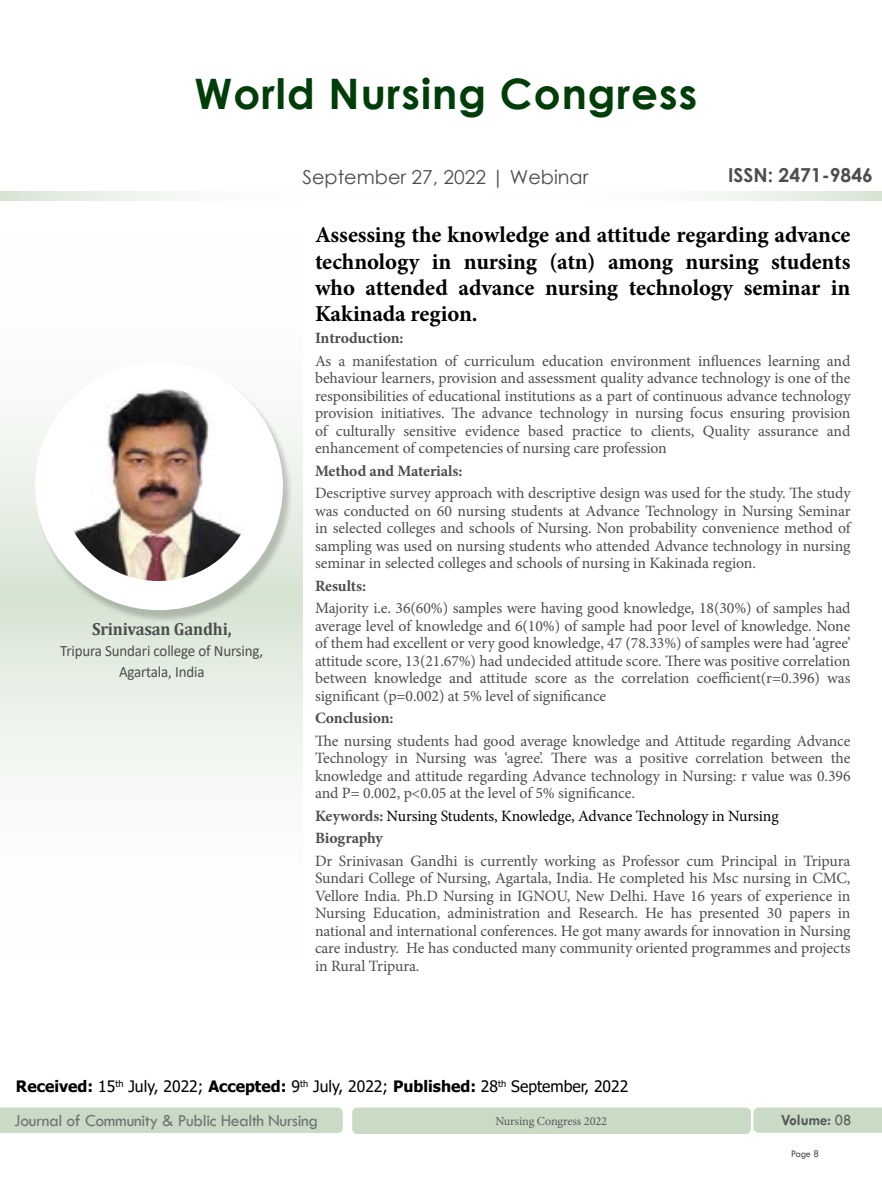
<style>
.page{position:relative;width:882px;height:1197px;background:#fff}
.page>*{position:absolute;margin:0;border:0;box-sizing:border-box;transform-origin:0 0}
.t1{font:700 42px "Century Gothic";letter-spacing:.025em;color:#003d08}
.t2{font:700 22.75px/26.2px "Minion Pro";letter-spacing:-.005em;color:#000;text-align:justify}
.t3{font:19.25px "Century Gothic";color:#4d4d4f}
.t4{font:700 19.25px "Century Gothic";color:#4d4d4f}
.t5{font:17.5px "Tw Cen";letter-spacing:-.02em;color:#717275}
.t6{font:700 17.5px "Cambria";letter-spacing:-.01em;color:#4d4d4f;scale:.95 1}
.t7{font:15.75px/17.5px "Minion Pro";letter-spacing:-.005em;color:#4d4d4f;text-align:justify}
.t8{font:15.75px "Tahoma";color:#000}
.t9{font:15.75px/22.4px "Minion Pro";letter-spacing:-.005em;color:#000}
.t10{font:700 15.75px "Minion Pro";letter-spacing:-.005em;color:#4d4d4f}
.t11{font:15.75px/21px "Calibri";letter-spacing:-.01em;color:#4d4d4f;text-align:center;scale:.95 1}
.t12{font:700 15.75px "Tw Cen";letter-spacing:-.01em;color:#58595b;scale:.95 1}
.t13{font:12.25px "Minion Pro";letter-spacing:-.01em;color:#58595b}
.t14{font:10.5px "Tw Cen";color:#4d4d4f;scale:.95 1}
.s1{font-weight:700;color:#4d4d4f}
.s2{font-weight:700}
.s3{font-weight:400}
</style>
<div class="page">
<svg style="left:0;top:192px;width:882px;height:9px"></svg>
<div style="left:0;top:597px;width:302px;height:393px;background:linear-gradient(to bottom,#dee9db,#fff)"></div>
<div style="left:0;top:205px;width:302px;height:392px;background:linear-gradient(to bottom,#fff,#dee9db)"></div>
<div style="left:0;top:1108px;width:343px;height:25px;background:#cadbc5"></div>
<div style="left:352px;top:1108px;width:399px;height:26px;background:#cadbc5;border-radius:5px"></div>
<div style="left:753px;top:1108px;width:129px;height:25px;background:#cadbc5"></div>
<div style="left:35px;top:364px;width:257px;height:258px;background:#000;opacity:.2"></div>
<div style="left:35px;top:362px;width:248px;height:248px;background:#fff;border-radius:50%"></div>
<img style="left:63px;top:388px;width:189px;height:193px">
<h1 class="t1" style="left:195px;top:61px;width:504px">World Nursing Congress</h1>
<p class="t6" style="left:92px;top:617px;width:148px">Srinivasan Gandhi,</p>
<p class="t11" style="left:60px;top:640px;width:215px">Tripura Sundari college of Nursing,<br>Agartala, India</p>
<p class="t3" style="left:303px;top:164px;width:287px">September 27, 2022 | Webinar</p>
<p class="t4" style="left:728px;top:161px;width:146px">ISSN: 2471-9846</p>
<h2 class="t2" style="left:315px;top:222px;width:537px">Assessing the knowledge and attitude regarding advance technology in nursing (atn) among nursing students who attended advance nursing technology seminar in Kakinada region.</h2>
<p class="t10" style="left:315px;top:327px;width:90px">Introduction:</p>
<p class="t7" style="left:315px;top:352px;width:537px">As a manifestation of curriculum education environment influences learning and behaviour learners, provision and assessment quality advance technology is one of the responsibilities of educational institutions as a part of continuous advance technology provision initiatives. The advance technology in nursing focus ensuring provision of culturally sensitive evidence based practice to clients, Quality assurance and enhancement of competencies of nursing care profession</p>
<p class="t10" style="left:315px;top:460px;width:149px">Method and Materials:</p>
<p class="t7" style="left:315px;top:485px;width:537px">Descriptive survey approach with descriptive design was used for the study. The study was conducted on 60 nursing students at Advance Technology in Nursing Seminar in selected colleges and schools of Nursing. Non probability convenience method of sampling was used on nursing students who attended Advance technology in nursing seminar in selected colleges and schools of nursing in Kakinada region.</p>
<p class="t10" style="left:315px;top:575px;width:53px">Results:</p>
<p class="t7" style="left:315px;top:600px;width:537px">Majority i.e. 36(60%) samples were having good knowledge, 18(30%) of samples had average level of knowledge and 6(10%) of sample had poor level of knowledge. None of them had excellent or very good knowledge, 47 (78.33%) of samples were had ‘agree’ attitude score, 13(21.67%) had undecided attitude score. There was positive correlation between knowledge and attitude score as the correlation coefficient(r=0.396) was significant (p=0.002) at 5% level of significance</p>
<p class="t10" style="left:315px;top:707px;width:80px">Conclusion:</p>
<p class="t7" style="left:315px;top:732px;width:537px">The nursing students had good average knowledge and Attitude regarding Advance Technology in Nursing was ‘agree’. There was a positive correlation between the knowledge and attitude regarding Advance technology in Nursing: r value was 0.396 and P= 0.002, p&lt;0.05 at the level of 5% significance.</p>
<p class="t9" style="left:315px;top:804px;width:465px"><span class="s1">Keywords:</span> Nursing Students, Knowledge, Advance Technology in Nursing<br><span class="s1">Biography</span></p>
<p class="t7" style="left:315px;top:852px;width:537px">Dr Srinivasan Gandhi is currently working as Professor cum Principal in Tripura Sundari College of Nursing, Agartala, India. He completed his Msc nursing in CMC, Vellore India. Ph.D Nursing in IGNOU, New Delhi. Have 16 years of experience in Nursing Education, administration and Research. He has presented 30 papers in national and international conferences. He got many awards for innovation in Nursing care industry. He has conducted many community oriented programmes and projects in Rural Tripura.</p>
<p class="t8" style="left:16px;top:1076px;width:614px"><span class="s2">Received:</span> 15<sup>th</sup> July, 2022; <span class="s2">Accepted:</span> 9<sup>th</sup> July, 2022; <span class="s2">Published:</span> 28<sup>th</sup> September, 2022</p>
<p class="t5" style="left:14px;top:1110px;width:306px">Journal of Community &amp; Public Health Nursing</p>
<p class="t13" style="left:495px;top:1113px;width:113px">Nursing Congress 2022</p>
<p class="t12" style="left:781px;top:1111px;width:75px">Volume: <span class="s3">08</span></p>
<p class="t14" style="left:791px;top:1147px;width:31px">Page 8</p>
</div>
